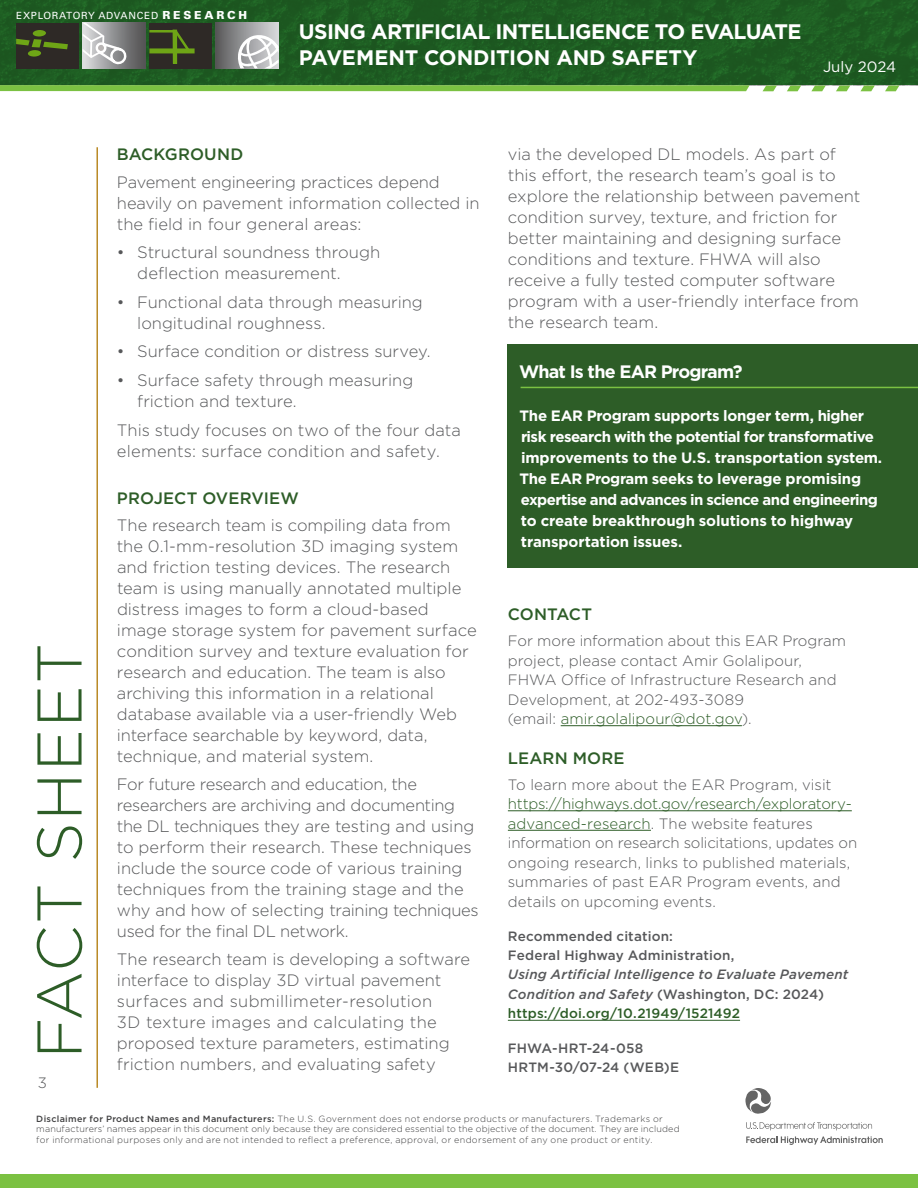
<style>
.page{position:relative;width:918px;height:1188px;background:#fff}
.page>*{position:absolute;margin:0;border:0;box-sizing:border-box;transform-origin:0 0}
.t1{font:300 63px "Gotham";letter-spacing:.025em;color:#2d5d27}
.t2{font:700 21px/25.5px "Gotham";letter-spacing:-.025em;color:#fff}
.t3{font:700 18px "Gotham";letter-spacing:-.045em;color:#fff}
.t4{font:300 16.5px/21px "Gotham";color:#57585a}
.t5{font:500 16.5px "Gotham";letter-spacing:.005em;color:#2d5d27}
.t6{font:300 15px/19.5px "Gotham";color:#57585a}
.t7{font:700 15px/21px "Gotham";letter-spacing:-.02em;color:#fff}
.t8{font:15px "Gotham";color:#fff}
.t9{font:500 13.5px/19.5px "Gotham";letter-spacing:.01em;color:#57585a}
.t10{font:9.9px "Univers LT Std";letter-spacing:.075em;color:#fff}
.t11{font:300 9px/10.5px "Gotham";letter-spacing:.025em;color:#404041}
.s1{font-weight:900;font-size:11.1px}
.s2{color:#2d5d27}
.s3{font-style:italic}
.s4{font-weight:500}
</style>
<div class="page">
<img style="left:0;top:0;width:918px;height:85px">
<div style="left:0;top:1174px;width:918px;height:14px;background:#7bc142"></div>
<hr style="left:96px;top:147px;width:2px;height:941px;background:#ba8a26">
<svg style="left:0;top:85px;width:750px;height:6px;background:#7dc046"></svg>
<svg style="left:763px;top:86px;width:14px;height:5px"></svg>
<svg style="left:787px;top:86px;width:14px;height:5px"></svg>
<svg style="left:811px;top:86px;width:15px;height:5px"></svg>
<svg style="left:836px;top:86px;width:14px;height:5px"></svg>
<svg style="left:860px;top:86px;width:15px;height:5px"></svg>
<svg style="left:885px;top:86px;width:14px;height:5px"></svg>
<div style="left:149px;top:23px;width:63px;height:45px;background:#2e2926"></div>
<div style="left:216px;top:23px;width:63px;height:45px;background:linear-gradient(to right,#5c5c5d,#dcdddf)"></div>
<div style="left:83px;top:23px;width:62px;height:45px;background:linear-gradient(to right,#dbdcde,#4f4f50)"></div>
<div style="left:16px;top:23px;width:63px;height:45px;background:#2e2926"></div>
<svg style="left:16px;top:39px;width:52px;height:10px"></svg>
<div style="left:33px;top:30px;width:13px;height:7px;background:#6ea516;border-radius:50%"></div>
<div style="left:28px;top:50px;width:13px;height:7px;background:#6ea516;border-radius:50%"></div>
<svg style="left:81px;top:21px;width:47px;height:44px"></svg>
<svg style="left:148px;top:29px;width:44px;height:25px"></svg>
<div style="left:173px;top:30px;width:4px;height:34px;border:4px solid #6ea516"></div>
<svg style="left:233px;top:30px;width:46px;height:38px"></svg>
<svg style="left:746px;top:1122px;width:126px;height:8px"></svg>
<svg style="left:745px;top:1088px;width:26px;height:26px"></svg>
<svg style="left:746px;top:1136px;width:137px;height:9px"></svg>
<hr style="left:561px;top:725px;width:181px;height:1px;background:#2d5d27">
<hr style="left:508px;top:810px;width:344px;height:1px;background:#2d5d27">
<hr style="left:508px;top:830px;width:143px;height:1px;background:#2d5d27">
<div style="left:507px;top:344px;width:411px;height:224px;background:#2d5d27"></div>
<hr style="left:521px;top:387px;width:397px;height:1px;background:#7bc142">
<hr style="left:508px;top:1020px;width:232px;height:1px;background:#2d5d27">
<p class="t10" style="left:16px;top:9px;width:232px">EXPLORATORY ADVANCED <span class="s1">R E S E A R C H</span></p>
<p class="t2" style="left:299px;top:19px;width:504px">USING ARTIFICIAL INTELLIGENCE TO EVALUATE<br>PAVEMENT CONDITION AND SAFETY</p>
<p class="t8" style="left:823px;top:57px;width:75px">July 2024</p>
<h1 class="t1" style="left:19px;top:1059px;width:417px;rotate:-90deg">FACT SHEET</h1>
<p class="t6" style="left:38px;top:1072px;width:11px">3</p>
<h1 class="t5" style="left:117px;top:144px;width:128px">BACKGROUND</h1>
<p class="t4" style="left:117px;top:171px;width:364px">Pavement engineering practices depend heavily on pavement information collected in the field in four general areas:</p>
<p class="t4" style="left:137px;top:241px;width:245px;text-indent:-20px">• Structural soundness through deflection measurement.</p>
<p class="t4" style="left:137px;top:291px;width:287px;text-indent:-20px">• Functional data through measuring longitudinal roughness.</p>
<p class="t4" style="left:117px;top:341px;width:315px">• Surface condition or distress survey.</p>
<p class="t4" style="left:137px;top:369px;width:278px;text-indent:-20px">• Surface safety through measuring friction and texture.</p>
<p class="t4" style="left:117px;top:419px;width:345px">This study focuses on two of the four data elements: surface condition and safety.</p>
<h1 class="t5" style="left:117px;top:487px;width:183px">PROJECT OVERVIEW</h1>
<p class="t4" style="left:117px;top:515px;width:361px">The research team is compiling data from the 0.1-mm-resolution 3D imaging system and friction testing devices. The research team is using manually annotated multiple distress images to form a cloud-based image storage system for pavement surface condition survey and texture evaluation for research and education. The team is also archiving this information in a relational database available via a user-friendly Web interface searchable by keyword, data, technique, and material system.</p>
<p class="t4" style="left:117px;top:773px;width:363px">For future research and education, the researchers are archiving and documenting the DL techniques they are testing and using to perform their research. These techniques include the source code of various training techniques from the training stage and the why and how of selecting training techniques used for the final DL network.</p>
<p class="t4" style="left:117px;top:948px;width:355px">The research team is developing a software interface to display 3D virtual pavement surfaces and submillimeter-resolution<br>3D texture images and calculating the proposed texture parameters, estimating friction numbers, and evaluating safety</p>
<p class="t4" style="left:508px;top:144px;width:354px">via the developed DL models. As part of this effort, the research team’s goal is to explore the relationship between pavement condition survey, texture, and friction for better maintaining and designing surface conditions and texture. FHWA will also receive a fully tested computer software program with a user-friendly interface from the research team.</p>
<h1 class="t3" style="left:519px;top:360px;width:225px">What Is the EAR Program?</h1>
<p class="t7" style="left:520px;top:405px;width:364px">The EAR Program supports longer term, higher risk research with the potential for transformative improvements to the U.S. transportation system.<br>The EAR Program seeks to leverage promising expertise and advances in science and engineering to create breakthrough solutions to highway transportation issues.</p>
<h1 class="t5" style="left:508px;top:604px;width:86px">CONTACT</h1>
<p class="t6" style="left:508px;top:631px;width:340px">For more information about this EAR Program project, please contact Amir Golalipour, FHWA Office of Infrastructure Research and Development, at 202-493-3089<br>(email: <span class="s2">amir.golalipour@dot.gov</span>).</p>
<h1 class="t5" style="left:508px;top:747px;width:118px">LEARN MORE</h1>
<p class="t6" style="left:508px;top:774px;width:351px">To learn more about the EAR Program, visit <span class="s2">https://highways.dot.gov/research/exploratory&shy;advanced-research</span>. The website features information on research solicitations, updates on ongoing research, links to published materials, summaries of past EAR Program events, and details on upcoming events.</p>
<p class="t9" style="left:508px;top:926px;width:342px">Recommended citation:<br>Federal Highway Administration,<br><span class="s3">Using Artificial Intelligence to Evaluate Pavement Condition and Safety</span> (Washington, DC: 2024) <span class="s2">https://doi.org/10.21949/1521492</span></p>
<p class="t9" style="left:508px;top:1038px;width:137px">FHWA-HRT-24-058</p>
<p class="t9" style="left:508px;top:1058px;width:173px">HRTM-30/07-24 (WEB)E</p>
<p class="t11" style="left:36px;top:1113px;width:645px"><span class="s4">Disclaimer for Product Names and Manufacturers:</span> The U.S. Government does not endorse products or manufacturers. Trademarks or manufacturers’ names appear in this document only because they are considered essential to the objective of the document. They are included for informational purposes only and are not intended to reflect a preference, approval, or endorsement of any one product or entity.</p>
</div>
